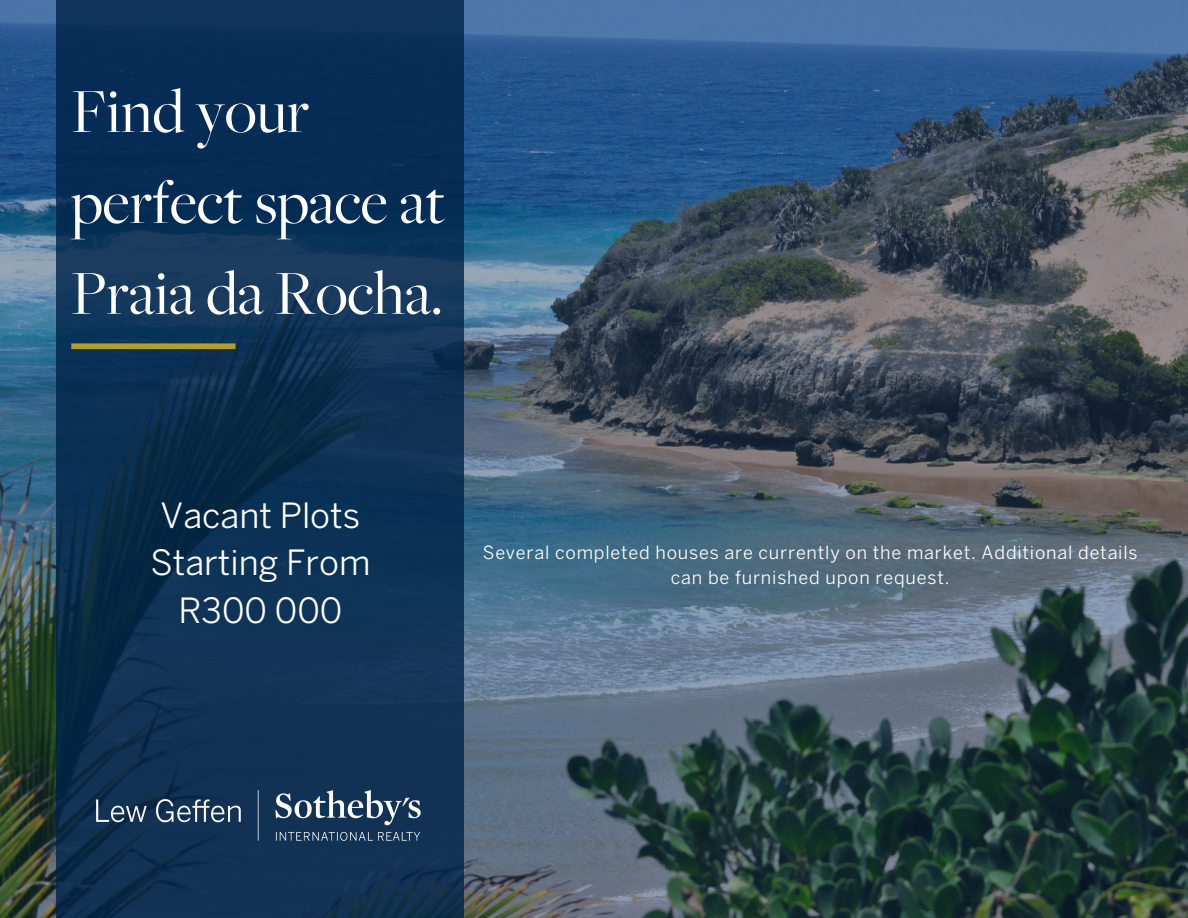
<style>
.page{position:relative;width:1188px;height:918px;background:#fff}
.page>*{position:absolute;margin:0;border:0;box-sizing:border-box;transform-origin:0 0}
.t1{font:65.1px/90.9px "Freight Big Pro";color:#fff}
.t2{font:34.5px "Benton Sans";color:#fff}
.t3{font:18px/25.8px "Benton Sans";letter-spacing:.045em;color:#fff;text-align:center}
</style>
<div class="page">
<img style="left:0;top:0;width:1188px;height:918px">
<svg style="left:57px;top:0;width:407px;height:918px;background:#0c3053"></svg>
<div style="left:71px;top:343px;width:165px;height:6px;background:#b79e1c"></div>
<img style="left:57px;top:759px;width:407px;height:111px">
<p class="t1" style="left:71px;top:72px;width:239px">Find your</p>
<p class="t1" style="left:71px;top:163px;width:375px">perfect space at<br>Praia da Rocha.</p>
<p class="t2" style="left:161px;top:503px;width:201px">Vacant Plots</p>
<p class="t2" style="left:150px;top:550px;width:222px">Starting From</p>
<p class="t2" style="left:178px;top:597px;width:165px">R300 000</p>
<p class="t3" style="left:483px;top:541px;width:656px">Several completed houses are currently on the market. Additional details can be furnished upon request.</p>
</div>
